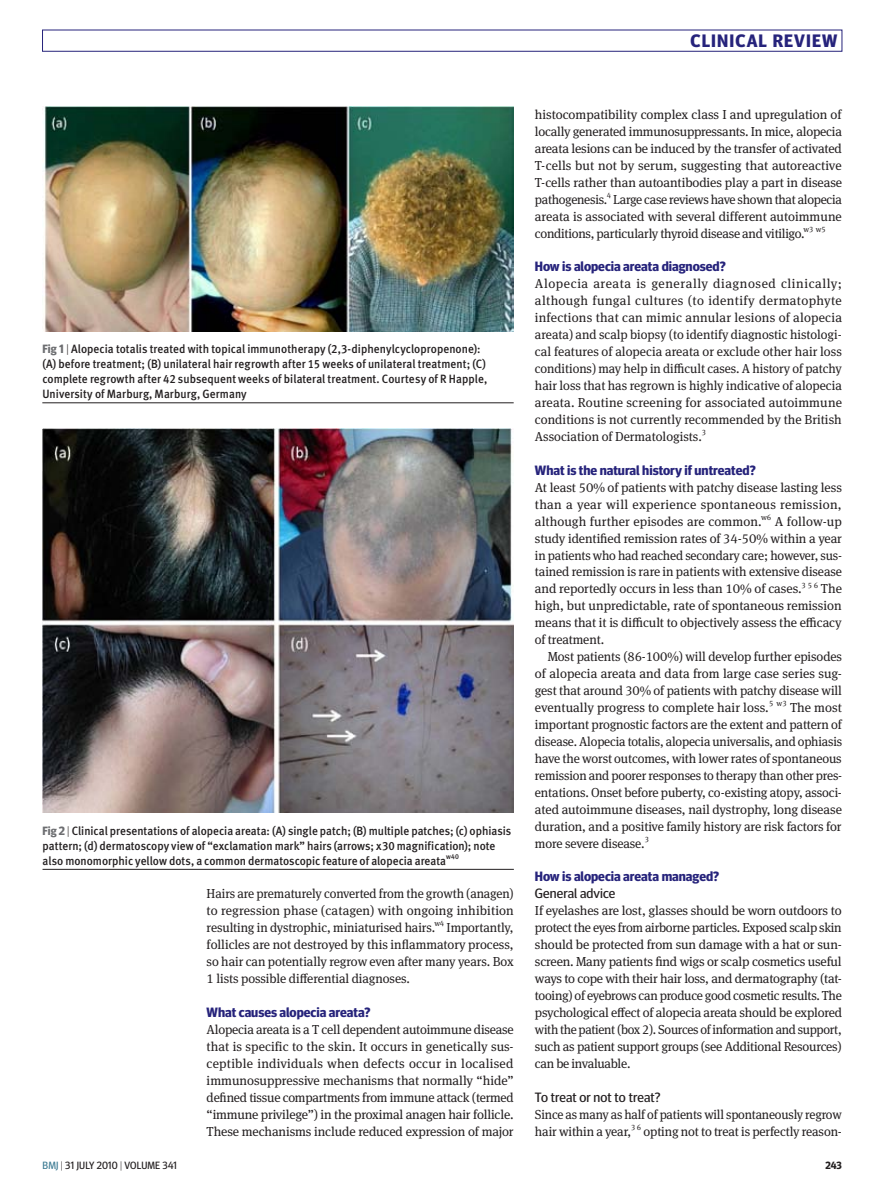
<style>
.page{position:relative;width:893px;height:1191px;background:#fff}
.page>*{position:absolute;margin:0;border:0;box-sizing:border-box;transform-origin:0 0}
.top_strap_12{font:700 18px "Meta Headline OT";letter-spacing:.06em;color:#26237b}
.subhead1{font:700 13.5px "Meta Headline OT";color:#26237b}
.subhead2{font:13.5px "Meta Headline OT";letter-spacing:.01em;color:#231f20;scale:1.05 1}
.body{font:13.05px/17px "Meta Serif Pro";letter-spacing:-.01em;color:#231f20;text-align:justify}
.body_indent{font:13.05px/17px "Meta Serif Pro";letter-spacing:-.01em;color:#231f20;text-align:justify}
.body-2{font:13.05px/17px "Meta Serif Pro";letter-spacing:-.01em;color:#231f20;scale:.96 1}
.figure_caption_rule{font:12px/15px "Meta Medium LF";letter-spacing:.005em;color:#231f20;scale:.95 1}
.t1{font:10.5px "Meta Headline OT";letter-spacing:.01em;color:#231f20}
.t2{font:700 10.5px "Meta Headline OT";color:#231f20}
.body-3{font:7.8px "Meta Serif Pro";color:#231f20}
.body_indent-2{font:7.8px "Meta Serif Pro";color:#231f20}
.figure_caption_rule-2{font:7.2px "Meta Medium LF";color:#231f20;scale:.95 1}
.s1{font-family:"Meta Headline OT";font-weight:700;color:#6c6d70}
.s2{font-family:"Meta Headline OT";font-weight:300}
.s3{color:#3c7b93}
.s4{font-weight:300}
</style>
<div class="page">
<img style="left:44px;top:106px;width:470px;height:226px">
<hr style="left:42px;top:402px;width:472px;height:1px;background:#231f20">
<hr style="left:43px;top:869px;width:471px;height:1px;background:#231f20">
<img style="left:43px;top:428px;width:471px;height:384px">
<p class="top_strap_12" style="left:691px;top:30px;width:148px">CLINICAL REVIEW</p>
<p class="figure_caption_rule" style="left:42px;top:341px;width:470px"><span class="s1">Fig 1</span> <span class="s2">|</span> Alopecia totalis treated with topical immunotherapy (2,3-diphenylcyclopropenone): (A) before treatment; (B) unilateral hair regrowth after 15 weeks of unilateral treatment; (C) complete regrowth after 42 subsequent weeks of bilateral treatment. Courtesy of R Happle, University of Marburg, Marburg, Germany</p>
<p class="figure_caption_rule" style="left:43px;top:823px;width:495px"><span class="s1">Fig 2</span> <span class="s2">|</span> Clinical presentations of alopecia areata: (A) single patch; (B) multiple patches; (c) ophiasis pattern; (d) dermatoscopy view of “exclamation mark” hairs (arrows; x30 magnification); note also monomorphic yellow dots, a common dermatoscopic feature of alopecia areata</p>
<p class="figure_caption_rule-2" style="left:446px;top:852px;width:15px">w40</p>
<p class="body_indent" style="left:207px;top:884px;width:309px">Hairs are prematurely converted from the growth (anagen) to regression phase (catagen) with ongoing inhibition resulting in dystrophic, miniaturised hairs.<sup>w4</sup> Importantly, follicles are not destroyed by this inflammatory process, so hair can potentially regrow even after many years. Box 1 lists possible differential diagnoses.</p>
<p class="subhead1" style="left:207px;top:1004px;width:165px">What causes alopecia areata?</p>
<p class="body" style="left:207px;top:1020px;width:309px">Alopecia areata is a T cell dependent autoimmune disease that is specific to the skin. It occurs in genetically sus&shy;ceptible individuals when defects occur in localised immunosuppressive mechanisms that normally “hide” defined tissue compartments from immune attack (termed “immune privilege”) in the proximal anagen hair follicle.<br>These mechanisms include reduced expression of major</p>
<p class="body" style="left:535px;top:105px;width:309px">histocompatibility complex class I and upregulation of locally generated immunosuppressants. In mice, alopecia areata lesions can be induced by the transfer of activated T-cells but not by serum, suggesting that autoreactive T-cells rather than autoantibodies play a part in disease pathogenesis.<sup>4</sup> Large case reviews have shown that alopecia areata is associated with several different autoimmune conditions, particularly thyroid disease and vitiligo.<sup>w3</sup> <sup>w5</sup></p>
<p class="subhead1" style="left:535px;top:259px;width:192px">How is alopecia areata diagnosed?</p>
<p class="body" style="left:535px;top:275px;width:309px">Alopecia areata is generally diagnosed clinically; although fungal cultures (to identify dermatophyte infections that can mimic annular lesions of alopecia areata) and scalp biopsy (to identify diagnostic histologi&shy;cal features of alopecia areata or exclude other hair loss conditions) may help in difficult cases. A history of patchy hair loss that has regrown is highly indicative of alopecia areata. Routine screening for associated autoimmune conditions is not currently recommended by the British Association of Dermatologists.</p>
<p class="body-3" style="left:702px;top:427px;width:6px">3</p>
<p class="subhead1" style="left:535px;top:462px;width:222px">What is the natural history if untreated?</p>
<p class="body" style="left:535px;top:478px;width:309px">At least 50% of patients with patchy disease lasting less than a year will experience spontaneous remission, although further episodes are common.</p>
<p class="body-3" style="left:761px;top:511px;width:12px">w6</p>
<p class="body" style="left:535px;top:512px;width:309px;text-indent:240px">A follow-up study identified remission rates of 34-50% within a year in patients who had reached secondary care; however, sus&shy;tained remission is rare in patients with extensive disease and reportedly occurs in less than 10% of cases.</p>
<p class="body-3" style="left:802px;top:579px;width:18px">3 5 6</p>
<p class="body" style="left:535px;top:579px;width:308px;text-indent:286px">The high, but unpredictable, rate of spontaneous remission means that it is difficult to objectively assess the efficacy of treatment.</p>
<p class="body_indent" style="left:535px;top:647px;width:309px;text-indent:13px">Most patients (86-100%) will develop further episodes of alopecia areata and data from large case series sug&shy;gest that around 30% of patients with patchy disease will eventually progress to complete hair loss.<sup>5</sup> <sup>w3</sup> The most important prognostic factors are the extent and pattern of disease. Alopecia totalis, alopecia universalis, and ophiasis have the worst outcomes, with lower rates of spontaneous remission and poorer responses to therapy than other pres&shy;entations. Onset before puberty, co-existing atopy, associ&shy;ated autoimmune diseases, nail dystrophy, long disease duration, and a positive family history are risk factors for more severe disease.</p>
<p class="body_indent-2" style="left:645px;top:833px;width:6px">3</p>
<p class="subhead1" style="left:535px;top:868px;width:186px">How is alopecia areata managed?</p>
<p class="subhead2" style="left:535px;top:885px;width:78px">General advice</p>
<p class="body" style="left:535px;top:901px;width:309px">If eyelashes are lost, glasses should be worn outdoors to protect the eyes from airborne particles. Exposed scalp skin should be protected from sun damage with a hat or sun&shy;screen. Many patients find wigs or scalp cosmetics useful ways to cope with their hair loss, and dermatography (tat&shy;tooing) of eyebrows can produce good cosmetic results. The psychological effect of alopecia areata should be explored with the patient (box 2). Sources of information and support, such as patient support groups (see Additional Resources) can be invaluable.</p>
<p class="subhead2" style="left:535px;top:1088px;width:121px">To treat or not to treat?</p>
<p class="body-2" style="left:535px;top:1104px;width:321px">Since as many as half of patients will spontaneously regrow hair within a year,</p>
<p class="body-3" style="left:631px;top:1121px;width:12px">3 6</p>
<p class="body" style="left:643px;top:1121px;width:200px">opting not to treat is perfectly reason-</p>
<p class="t1" style="left:43px;top:1159px;width:136px"><span class="s3">BMJ</span> <span class="s4">|</span> 31 JULY 2010 <span class="s4">|</span> VOLUME 341</p>
<p class="t2" style="left:825px;top:1159px;width:18px">243</p>
</div>
